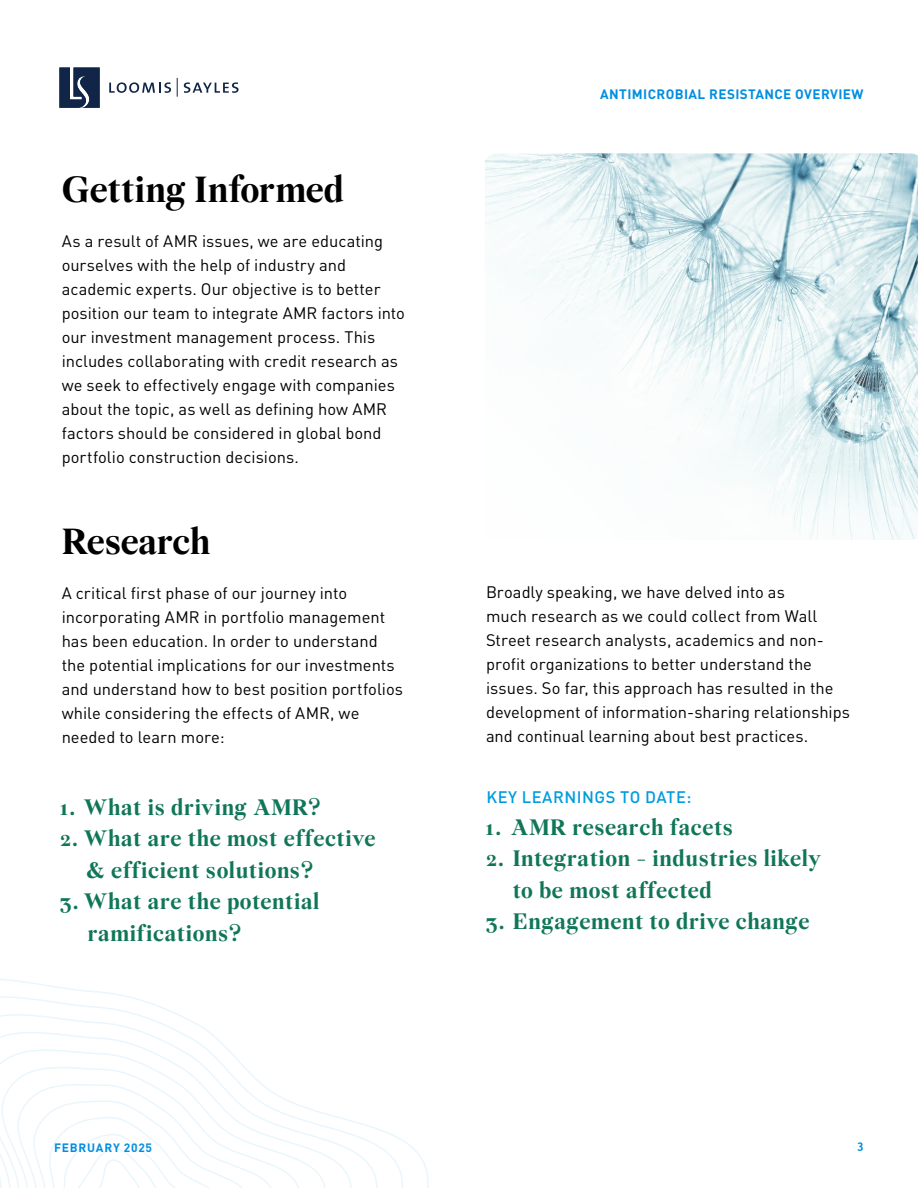
<style>
.page{position:relative;width:918px;height:1188px;background:#fff}
.page>*{position:absolute;margin:0;border:0;box-sizing:border-box;transform-origin:0 0}
.t1{font:700 39px "Wremena";letter-spacing:-.005em;color:#000}
.t2{font:700 24px/31.5px "Wremena";letter-spacing:.02em;color:#107658}
.t3{font:16.5px/24px "DINOT";color:#000}
.t4{font:500 16.5px "DINOT";letter-spacing:.03em;color:#009cde}
.t5{font:700 13.5px "DINOT";letter-spacing:.03em;color:#008ee2}
.t6{font:700 12px "DINOT";letter-spacing:.065em;color:#008ee2}
.t7{font:700 12px "Trebuchet MS";color:#008ee2}
</style>
<div class="page">
<svg style="left:0;top:979px;width:429px;height:209px"></svg>
<img style="left:485px;top:153px;width:433px;height:387px">
<svg style="left:109px;top:82px;width:62px;height:11px"></svg>
<svg style="left:184px;top:82px;width:55px;height:11px"></svg>
<svg style="left:177px;top:78px;width:1px;height:19px"></svg>
<svg style="left:59px;top:67px;width:41px;height:41px;background:#334563"></svg>
<h1 class="t1" style="left:62px;top:167px;width:284px">Getting Informed</h1>
<p class="t3" style="left:62px;top:229px;width:345px">As a result of AMR issues, we are educating ourselves with the help of industry and academic experts. Our objective is to better position our team to integrate AMR factors into our investment management process. This includes collaborating with credit research as we seek to effectively engage with companies about the topic, as well as defining how AMR factors should be considered in global bond portfolio construction decisions.</p>
<h1 class="t1" style="left:62px;top:519px;width:150px">Research</h1>
<p class="t3" style="left:62px;top:581px;width:343px">A critical first phase of our journey into incorporating AMR in portfolio management has been education. In order to understand the potential implications for our investments and understand how to best position portfolios while considering the effects of AMR, we needed to learn more:</p>
<h2 class="t2" style="left:59px;top:792px;width:263px">1. What is driving AMR?</h2>
<h2 class="t2" style="left:86px;top:823px;width:291px;text-indent:-26px">2. What are the most effective &amp; efficient solutions?</h2>
<h2 class="t2" style="left:88px;top:886px;width:233px;text-indent:-28px">3. What are the potential ramifications?</h2>
<p class="t5" style="left:600px;top:85px;width:265px">ANTIMICROBIAL RESISTANCE OVERVIEW</p>
<p class="t3" style="left:486px;top:580px;width:365px">Broadly speaking, we have delved into as<br>much research as we could collect from Wall Street research analysts, academics and non&shy;profit organizations to better understand the issues. So far, this approach has resulted in the development of information-sharing relationships and continual learning about best practices.</p>
<p class="t4" style="left:486px;top:787px;width:207px">KEY LEARNINGS TO DATE:</p>
<h2 class="t2" style="left:485px;top:812px;width:249px">1. AMR research facets</h2>
<h2 class="t2" style="left:513px;top:843px;width:310px;text-indent:-27px">2. Integration - industries likely to be most affected</h2>
<h2 class="t2" style="left:486px;top:906px;width:325px">3. Engagement to drive change</h2>
<p class="t6" style="left:54px;top:1140px;width:100px">FEBRUARY 2025</p>
<p class="t7" style="left:857px;top:1140px;width:9px">3</p>
</div>
